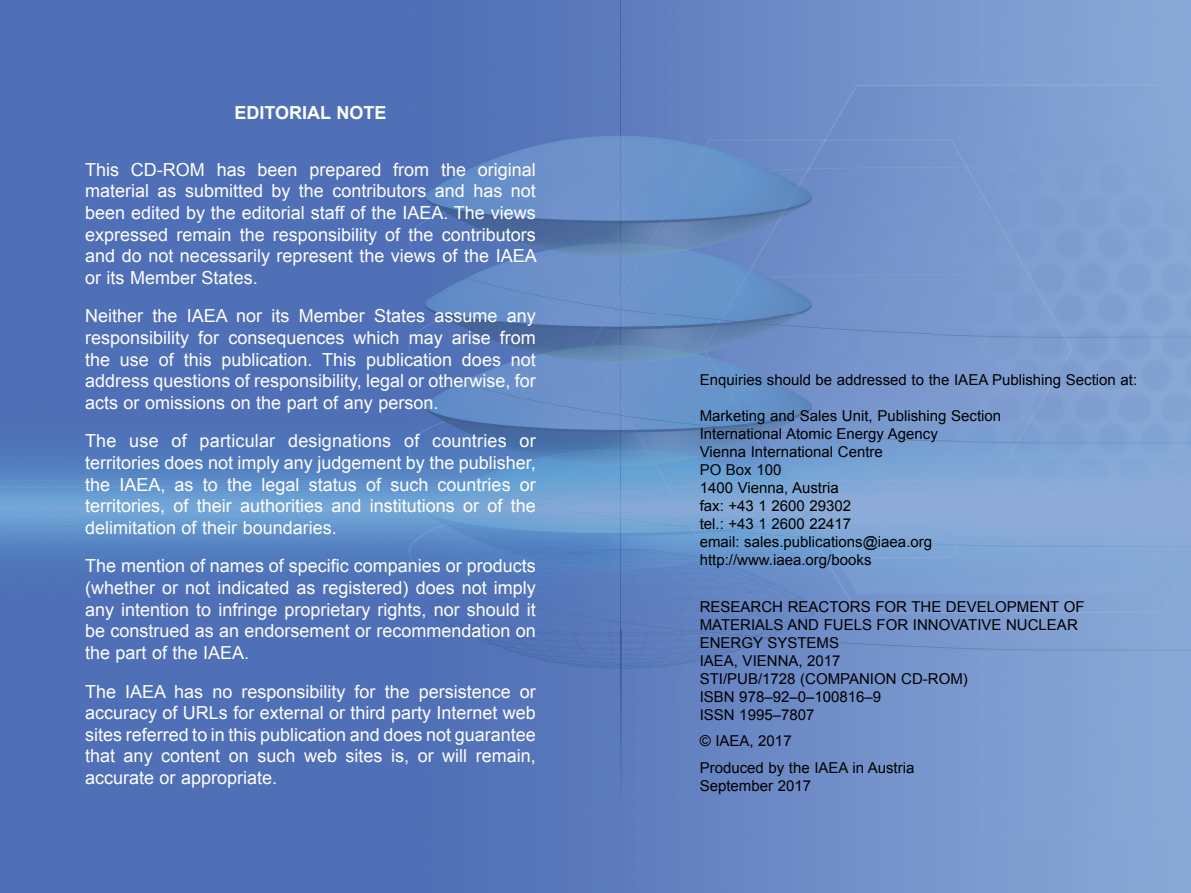
<style>
.page{position:relative;width:1191px;height:893px;background:#fff}
.page>*{position:absolute;margin:0;border:0;box-sizing:border-box;transform-origin:0 0}
.t1{font:18px/21.6px "Arial";color:#fff;text-align:justify}
.t2{font:700 18px "Arial";color:#fff}
.t3{font:15px/18px "Arial";color:#000}
</style>
<div class="page">
<img style="left:0;top:0;width:1191px;height:893px">
<p class="t2" style="left:234px;top:101px;width:153px">EDITORIAL NOTE</p>
<p class="t1" style="left:85px;top:159px;width:453px">This CD-ROM has been prepared from the original material as submitted by the contributors and has not been edited by the editorial staff of the IAEA. The views expressed remain the responsibility of the contributors and do not necessarily represent the views of the IAEA or its Member States.</p>
<p class="t1" style="left:85px;top:305px;width:452px">Neither the IAEA nor its Member States assume any responsibility for consequences which may arise from the use of this publication. This publication does not address questions of responsibility, legal or otherwise, for acts or omissions on the part of any person.</p>
<p class="t1" style="left:85px;top:430px;width:452px">The use of particular designations of countries or territories does not imply any judgement by the publisher, the IAEA, as to the legal status of such countries or territories, of their authorities and institutions or of the delimitation of their boundaries.</p>
<p class="t1" style="left:85px;top:555px;width:452px">The mention of names of specific companies or products (whether or not indicated as registered) does not imply any intention to infringe proprietary rights, nor should it be construed as an endorsement or recommendation on the part of the IAEA.</p>
<p class="t1" style="left:85px;top:681px;width:452px">The IAEA has no responsibility for the persistence or accuracy of URLs for external or third party Internet web sites referred to in this publication and does not guarantee that any content on such web sites is, or will remain, accurate or appropriate.</p>
<p class="t3" style="left:699px;top:371px;width:439px">Enquiries should be addressed to the IAEA Publishing Section at:</p>
<p class="t3" style="left:699px;top:407px;width:303px">Marketing and Sales Unit, Publishing Section<br>International Atomic Energy Agency<br>Vienna International Centre<br>PO Box 100<br>1400 Vienna, Austria<br>fax: +43 1 2600 29302<br>tel.: +43 1 2600 22417<br>email: sales.publications@iaea.org http://www.iaea.org/books</p>
<p class="t3" style="left:699px;top:598px;width:386px">RESEARCH REACTORS FOR THE DEVELOPMENT OF<br>MATERIALS AND FUELS FOR INNOVATIVE NUCLEAR<br>ENERGY SYSTEMS<br>IAEA, VIENNA, 2017<br>STI/PUB/1728 (COMPANION CD-ROM)<br>ISBN 978–92–0–100816–9<br>ISSN 1995–7807</p>
<p class="t3" style="left:699px;top:728px;width:216px;line-height:26.5px">© IAEA, 2017<br>Produced by the IAEA in Austria</p>
<p class="t3" style="left:699px;top:777px;width:113px">September 2017</p>
</div>
